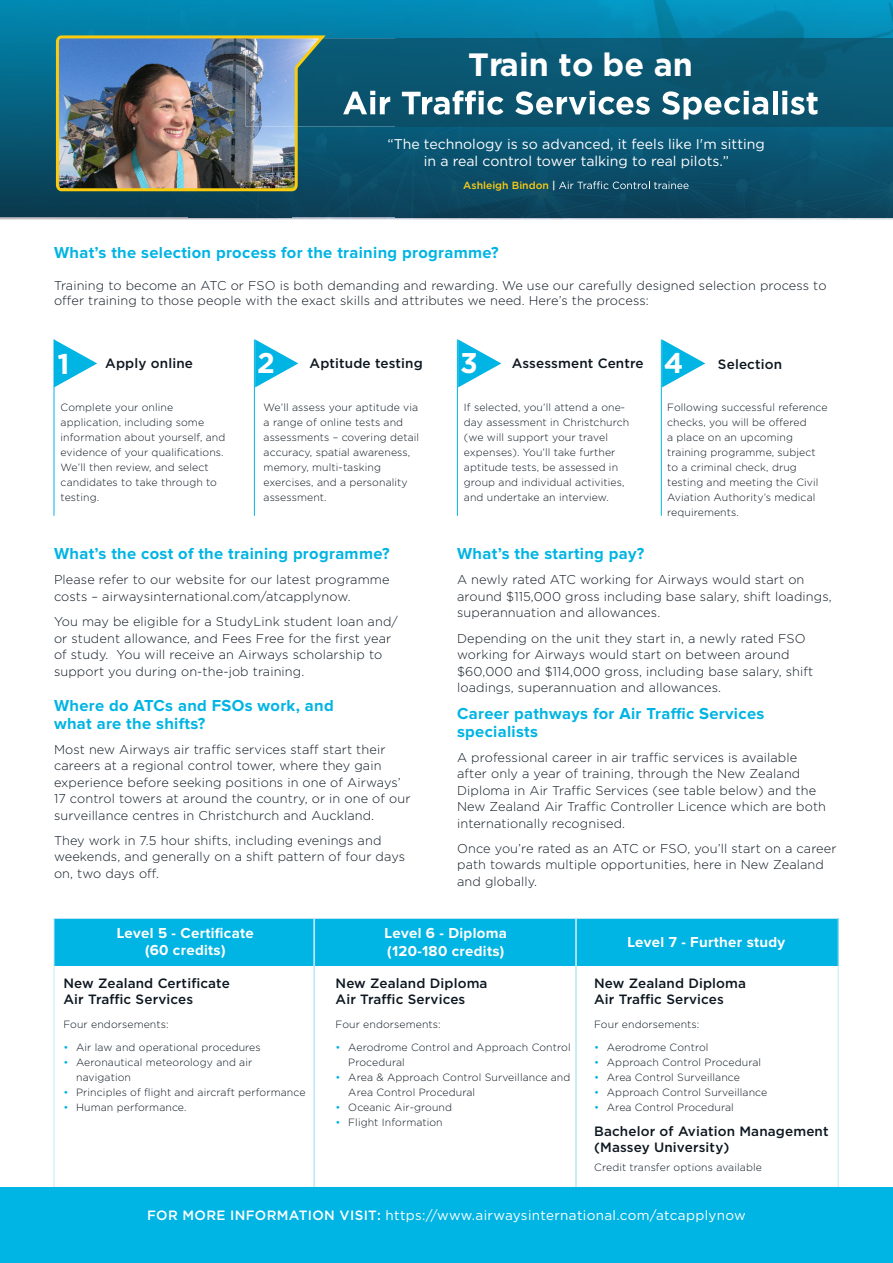
<style>
.page{position:relative;width:893px;height:1263px;background:#fff}
.page>*{position:absolute;margin:0;border:0;box-sizing:border-box;transform-origin:0 0}
.t1{font:700 32.25px "Gotham";color:#fff}
.bullet_body{font:700 28.5px "Gotham";color:#fff}
.Heading1{font:700 16.5px/18px "Proxima Nova";letter-spacing:.02em;color:#00b4e3}
.Body{font:700 16.5px "Proxima Nova";letter-spacing:.02em;color:#00b4e3}
.Body-2{font:700 15px "Proxima Nova";letter-spacing:.02em;color:#fff}
.t2{font:14.1px/16.4px "Gotham";color:#fff;text-align:center}
.Body-3{font:500 13.5px/16.2px "Gotham";letter-spacing:.01em;color:#0d1720}
.body{font:13.5px "Gotham";letter-spacing:.025em;color:#fff}
.Heading1-2{font:300 12.75px/16.5px "Gotham";letter-spacing:.01em;color:#0d1720}
.Body-4{font:300 12.75px/16.5px "Gotham";letter-spacing:.01em;color:#0d1720}
.Body-5{font:300 10.5px/15px "Gotham";letter-spacing:.01em;color:#0d1720}
.t3{font:500 10.35px "Gotham";color:#facc14}
.s1{color:#fff}
.s2{font-weight:400;color:#00b4e3}
.s3{font-weight:500}
</style>
<div class="page">
<div style="left:54px;top:918px;width:785px;height:47px;background:#00b4e3"></div>
<svg style="left:55px;top:340px;width:42px;height:47px"></svg>
<svg style="left:255px;top:339px;width:43px;height:48px"></svg>
<svg style="left:458px;top:339px;width:43px;height:48px"></svg>
<svg style="left:662px;top:339px;width:43px;height:48px"></svg>
<hr style="left:54px;top:339px;width:1px;height:177px;background:#00b4e3">
<hr style="left:254px;top:339px;width:1px;height:177px;background:#00b4e3">
<hr style="left:457px;top:339px;width:1px;height:177px;background:#00b4e3">
<hr style="left:661px;top:339px;width:1px;height:177px;background:#00b4e3">
<div style="left:54px;top:918px;width:260px;height:270px;border:1px solid #c1e8f7"></div>
<div style="left:314px;top:918px;width:263px;height:270px;border:1px solid #c1e8f7"></div>
<div style="left:575px;top:918px;width:264px;height:270px;border:1px solid #c1e8f7"></div>
<img style="left:0;top:217px;width:893px;height:3px">
<img style="left:0;top:0;width:85px;height:74px">
<img style="left:85px;top:0;width:808px;height:38px">
<img style="left:0;top:74px;width:56px;height:95px">
<img style="left:292px;top:126px;width:601px;height:91px">
<img style="left:0;top:169px;width:188px;height:48px">
<div style="left:188px;top:191px;width:104px;height:26px;background:#0b3f55"></div>
<img style="left:326px;top:38px;width:567px;height:88px">
<svg style="left:343px;top:91px;width:47px;height:23px"></svg>
<svg style="left:402px;top:91px;width:101px;height:24px"></svg>
<svg style="left:515px;top:91px;width:135px;height:24px"></svg>
<svg style="left:662px;top:91px;width:106px;height:28px"></svg>
<hr style="left:773px;top:91px;width:4px;height:23px;background:#fff">
<svg style="left:782px;top:91px;width:35px;height:24px"></svg>
<img style="left:56px;top:35px;width:270px;height:156px">
<svg style="left:559px;top:181px;width:130px;height:8px"></svg>
<div style="left:0;top:1188px;width:893px;height:75px;background:#00b4e3"></div>
<h1 class="t1" style="left:468px;top:43px;width:226px">Train to be an</h1>
<h3 class="t2" style="left:388px;top:136px;width:379px">“The technology is so advanced, it feels like I'm sitting in a real control tower talking to real pilots.”</h3>
<p class="t3" style="left:463px;top:179px;width:94px">Ashleigh Bindon <span class="s1">|</span></p>
<p class="Heading1" style="left:54px;top:244px;width:446px">What’s the selection process for the training programme?</p>
<p class="Body-4" style="left:54px;top:277px;width:774px;line-height:15.3px">Training to become an ATC or FSO is both demanding and rewarding. We use our carefully designed selection process to offer training to those people with the exact skills and attributes we need. Here’s the process:</p>
<p class="bullet_body" style="left:57px;top:345px;width:14px">1</p>
<p class="Body-3" style="left:105px;top:355px;width:89px">Apply online</p>
<p class="bullet_body" style="left:257px;top:344px;width:19px">2</p>
<p class="Body-3" style="left:310px;top:354px;width:115px">Aptitude testing</p>
<p class="bullet_body" style="left:460px;top:344px;width:19px">3</p>
<p class="Body-3" style="left:512px;top:355px;width:134px">Assessment Centre</p>
<p class="bullet_body" style="left:664px;top:344px;width:21px">4</p>
<p class="Body-3" style="left:718px;top:356px;width:66px">Selection</p>
<p class="Body-5" style="left:61px;top:399px;width:166px">Complete your online application, including some information about yourself, and evidence of your qualifications.<br>We’ll then review, and select candidates to take through to testing.</p>
<p class="Body-5" style="left:264px;top:399px;width:157px">We’ll assess your aptitude via a range of online tests and assessments – covering detail accuracy, spatial awareness, memory, multi-tasking exercises, and a personality assessment.</p>
<p class="Body-5" style="left:464px;top:399px;width:167px">If selected, you’ll attend a one&shy;day assessment in Christchurch (we will support your travel expenses). You’ll take further aptitude tests, be assessed in group and individual activities, and undertake an interview.</p>
<p class="Body-5" style="left:667px;top:399px;width:162px">Following successful reference checks, you will be offered<br>a place on an upcoming training programme, subject to a criminal check, drug testing and meeting the Civil<br>Aviation Authority’s medical requirements.</p>
<p class="Heading1" style="left:54px;top:546px;width:337px">What’s the cost of the training programme?</p>
<p class="Heading1-2" style="left:54px;top:571px;width:337px">Please refer to our website for our latest programme costs – airwaysinternational.com/atcapplynow.</p>
<p class="Heading1-2" style="left:54px;top:613px;width:345px">You may be eligible for a StudyLink student loan and/ or student allowance, and Fees Free for the first year of study. You will receive an Airways scholarship to support you during on-the-job training.</p>
<p class="Body" style="left:54px;top:697px;width:281px">Where do ATCs and FSOs work, and</p>
<p class="Body" style="left:54px;top:715px;width:153px">what are the shifts?</p>
<p class="Body-4" style="left:54px;top:740px;width:358px">Most new Airways air traffic services staff start their careers at a regional control tower, where they gain experience before seeking positions in one of Airways’ 17 control towers at around the country, or in one of our surveillance centres in Christchurch and Auckland.</p>
<p class="Body-4" style="left:54px;top:831px;width:353px">They work in 7.5 hour shifts, including evenings and weekends, and generally on a shift pattern of four days on, two days off.</p>
<p class="Heading1" style="left:457px;top:546px;width:189px">What’s the starting pay?</p>
<p class="Heading1-2" style="left:457px;top:571px;width:376px">A newly rated ATC working for Airways would start on around $115,000 gross including base salary, shift loadings, superannuation and allowances.</p>
<p class="Heading1-2" style="left:457px;top:629px;width:358px">Depending on the unit they start in, a newly rated FSO working for Airways would start on between around $60,000 and $114,000 gross, including base salary, shift loadings, superannuation and allowances.</p>
<p class="Heading1" style="left:457px;top:705px;width:309px">Career pathways for Air Traffic Services specialists</p>
<p class="Heading1-2" style="left:457px;top:748px;width:370px">A professional career in air traffic services is available after only a year of training, through the New Zealand Diploma in Air Traffic Services (see table below) and the New Zealand Air Traffic Controller Licence which are both internationally recognised.</p>
<p class="Heading1-2" style="left:457px;top:839px;width:381px">Once you’re rated as an ATC or FSO, you’ll start on a career path towards multiple opportunities, here in New Zealand and globally.</p>
<p class="Body-2" style="left:117px;top:926px;width:139px">Level 5 - Certificate</p>
<p class="Body-2" style="left:145px;top:943px;width:82px">(60 credits)</p>
<p class="Body-3" style="left:63px;top:975px;width:168px">New Zealand Certificate</p>
<p class="Body-3" style="left:63px;top:991px;width:131px">Air Traffic Services</p>
<p class="Body-5" style="left:63px;top:1016px;width:107px">Four endorsements:</p>
<p class="Body-5" style="left:63px;top:1039px;width:199px"><span class="s2">•</span> Air law and operational procedures</p>
<p class="Body-5" style="left:76px;top:1054px;width:178px;text-indent:-13px"><span class="s2">•</span> Aeronautical meteorology and air navigation</p>
<p class="Body-5" style="left:63px;top:1084px;width:244px"><span class="s2">•</span> Principles of flight and aircraft performance</p>
<p class="Body-5" style="left:63px;top:1099px;width:125px"><span class="s2">•</span> Human performance.</p>
<p class="Body-2" style="left:385px;top:927px;width:124px">Level 6 - Diploma</p>
<p class="Body-2" style="left:387px;top:944px;width:119px">(120-180 credits)</p>
<p class="Body-3" style="left:336px;top:975px;width:154px">New Zealand Diploma</p>
<p class="Body-3" style="left:336px;top:991px;width:131px">Air Traffic Services</p>
<p class="Body-5" style="left:336px;top:1016px;width:107px">Four endorsements:</p>
<p class="Body-5" style="left:348px;top:1039px;width:224px;text-indent:-13px"><span class="s2">•</span> Aerodrome Control and Approach Control<br>Procedural</p>
<p class="Body-5" style="left:348px;top:1069px;width:224px;text-indent:-13px"><span class="s2">•</span> Area &amp; Approach Control Surveillance and<br>Area Control Procedural</p>
<p class="Body-5" style="left:336px;top:1099px;width:118px"><span class="s2">•</span> Oceanic Air-ground</p>
<p class="Body-5" style="left:336px;top:1114px;width:109px"><span class="s2">•</span> Flight Information</p>
<p class="Body-2" style="left:627px;top:935px;width:159px">Level 7 - Further study</p>
<p class="Body-3" style="left:594px;top:975px;width:154px">New Zealand Diploma</p>
<p class="Body-3" style="left:594px;top:991px;width:131px">Air Traffic Services</p>
<p class="Body-5" style="left:594px;top:1016px;width:107px">Four endorsements:</p>
<p class="Body-5" style="left:594px;top:1039px;width:116px"><span class="s2">•</span> Aerodrome Control</p>
<p class="Body-5" style="left:594px;top:1054px;width:168px"><span class="s2">•</span> Approach Control Procedural</p>
<p class="Body-5" style="left:594px;top:1069px;width:147px"><span class="s2">•</span> Area Control Surveillance</p>
<p class="Body-5" style="left:594px;top:1084px;width:175px"><span class="s2">•</span> Approach Control Surveillance</p>
<p class="Body-5" style="left:594px;top:1099px;width:141px"><span class="s2">•</span> Area Control Procedural</p>
<p class="Body-3" style="left:594px;top:1123px;width:236px">Bachelor of Aviation Management (Massey University)</p>
<p class="Body-5" style="left:594px;top:1160px;width:169px">Credit transfer options available</p>
<p class="body" style="left:147px;top:1206px;width:600px"><span class="s3">FOR MORE INFORMATION VISIT:</span> https://www.airwaysinternational.com/atcapplynow</p>
</div>
